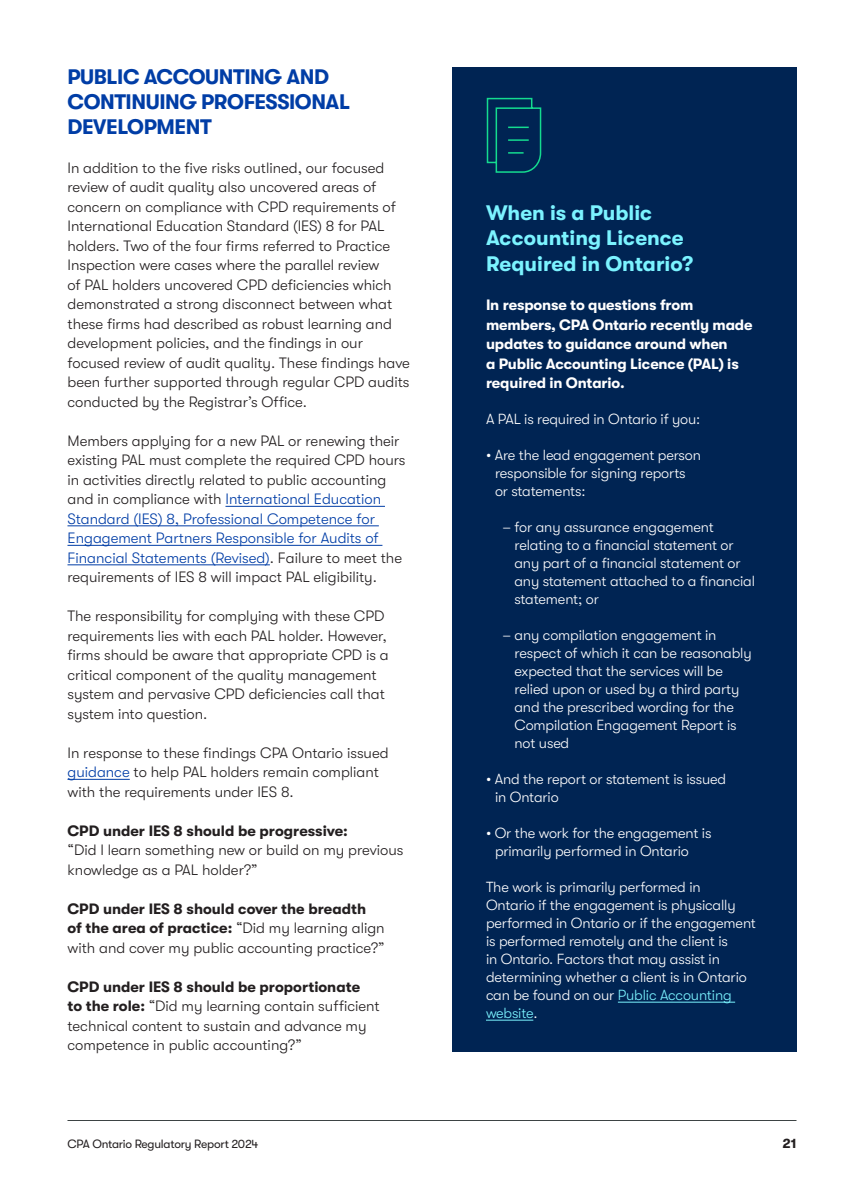
<style>
.page{position:relative;width:864px;height:1188px;background:#fff}
.page>*{position:absolute;margin:0;border:0;box-sizing:border-box;transform-origin:0 0}
.t1{font:700 21px/25.2px "GT Walsheim";letter-spacing:-.02em;color:#003da6}
.t2{font:700 21px/25.5px "GT Walsheim";color:#7bf3ff}
.t3{font:300 15px/19.5px "GT Walsheim";color:#231f20}
.t4{font:700 15px/19.5px "GT Walsheim";letter-spacing:-.01em;color:#fff}
.t5{font:700 15px "GT Walsheim";color:#231f20}
.t6{font:300 14.7px/18px "GT Walsheim";letter-spacing:-.01em;color:#fff}
.t7{font:700 13.5px "GT Walsheim";color:#231f20}
.t8{font:12px "GT Walsheim";letter-spacing:-.02em;color:#231f20}
.s1{color:#003da6}
.s2{font-weight:700}
.s3{color:#7bf3ff}
</style>
<div class="page">
<hr style="left:68px;top:1120px;width:728px;height:1px;background:#3d4344">
<hr style="left:225px;top:506px;width:160px;height:1px;background:#003da6">
<hr style="left:68px;top:525px;width:311px;height:1px;background:#003da6">
<hr style="left:68px;top:545px;width:314px;height:1px;background:#003da6">
<hr style="left:68px;top:564px;width:202px;height:1px;background:#003da6">
<hr style="left:68px;top:779px;width:62px;height:1px;background:#003da6">
<div style="left:452px;top:68px;width:344px;height:984px;background:#002453"></div>
<hr style="left:618px;top:1002px;width:117px;height:1px;background:#7bf3ff">
<hr style="left:486px;top:1020px;width:47px;height:1px;background:#7bf3ff">
<svg style="left:486px;top:97px;width:56px;height:76px"></svg>
<h1 class="t1" style="left:68px;top:64px;width:284px">PUBLIC ACCOUNTING AND<br>CONTINUING PROFESSIONAL<br>DEVELOPMENT</h1>
<p class="t3" style="left:68px;top:158px;width:344px">In addition to the five risks outlined, our focused review of audit quality also uncovered areas of concern on compliance with CPD requirements of International Education Standard (IES) 8 for PAL holders. Two of the four firms referred to Practice Inspection were cases where the parallel review<br>of PAL holders uncovered CPD deficiencies which demonstrated a strong disconnect between what these firms had described as robust learning and development policies, and the findings in our focused review of audit quality. These findings have been further supported through regular CPD audits conducted by the Registrar’s Office.</p>
<p class="t3" style="left:68px;top:431px;width:340px">Members applying for a new PAL or renewing their existing PAL must complete the required CPD hours in activities directly related to public accounting and in compliance with <span class="s1">International Education Standard (IES) 8, Professional Competence for Engagement Partners Responsible for Audits of Financial Statements (Revised)</span>. Failure to meet the requirements of IES 8 will impact PAL eligibility.</p>
<p class="t3" style="left:68px;top:607px;width:323px">The responsibility for complying with these CPD requirements lies with each PAL holder. However, firms should be aware that appropriate CPD is a critical component of the quality management system and pervasive CPD deficiencies call that system into question.</p>
<p class="t3" style="left:68px;top:743px;width:323px">In response to these findings CPA Ontario issued <span class="s1">guidance</span> to help PAL holders remain compliant with the requirements under IES 8.</p>
<p class="t5" style="left:68px;top:822px;width:282px">CPD under IES 8 should be progressive:</p>
<p class="t3" style="left:68px;top:841px;width:338px">“Did I learn something new or build on my previous knowledge as a PAL holder?”</p>
<p class="t3" style="left:68px;top:899px;width:319px"><span class="s2">CPD under IES 8 should cover the breadth<br>of the area of practice:</span> “Did my learning align with and cover my public accounting practice?”</p>
<p class="t3" style="left:68px;top:977px;width:314px"><span class="s2">CPD under IES 8 should be proportionate<br>to the role:</span> “Did my learning contain sufficient technical content to sustain and advance my competence in public accounting?”</p>
<h1 class="t2" style="left:486px;top:200px;width:209px">When is a Public<br>Accounting Licence<br>Required in Ontario?</h1>
<p class="t4" style="left:486px;top:295px;width:268px">In response to questions from members, CPA Ontario recently made updates to guidance around when<br>a Public Accounting Licence (PAL) is required in Ontario.</p>
<p class="t6" style="left:486px;top:410px;width:216px">A PAL is required in Ontario if you:</p>
<p class="t6" style="left:495px;top:446px;width:208px;text-indent:-9px">• Are the lead engagement person responsible for signing reports or statements:</p>
<p class="t6" style="left:514px;top:518px;width:242px;text-indent:-12px">– for any assurance engagement relating to a financial statement or any part of a financial statement or any statement attached to a financial statement; or</p>
<p class="t6" style="left:514px;top:626px;width:239px;text-indent:-12px">– any compilation engagement in respect of which it can be reasonably expected that the services will be relied upon or used by a third party and the prescribed wording for the<br>Compilation Engagement Report is not used</p>
<p class="t6" style="left:495px;top:770px;width:233px;text-indent:-9px">• And the report or statement is issued in Ontario</p>
<p class="t6" style="left:495px;top:824px;width:218px;text-indent:-9px">• Or the work for the engagement is primarily performed in Ontario</p>
<p class="t6" style="left:486px;top:878px;width:271px">The work is primarily performed in<br>Ontario if the engagement is physically performed in Ontario or if the engagement is performed remotely and the client is<br>in Ontario. Factors that may assist in determining whether a client is in Ontario can be found on our <span class="s3">Public Accounting website</span>.</p>
<p class="t8" style="left:68px;top:1137px;width:193px">CPA Ontario Regulatory Report 2024</p>
<p class="t7" style="left:782px;top:1135px;width:16px">21</p>
</div>
